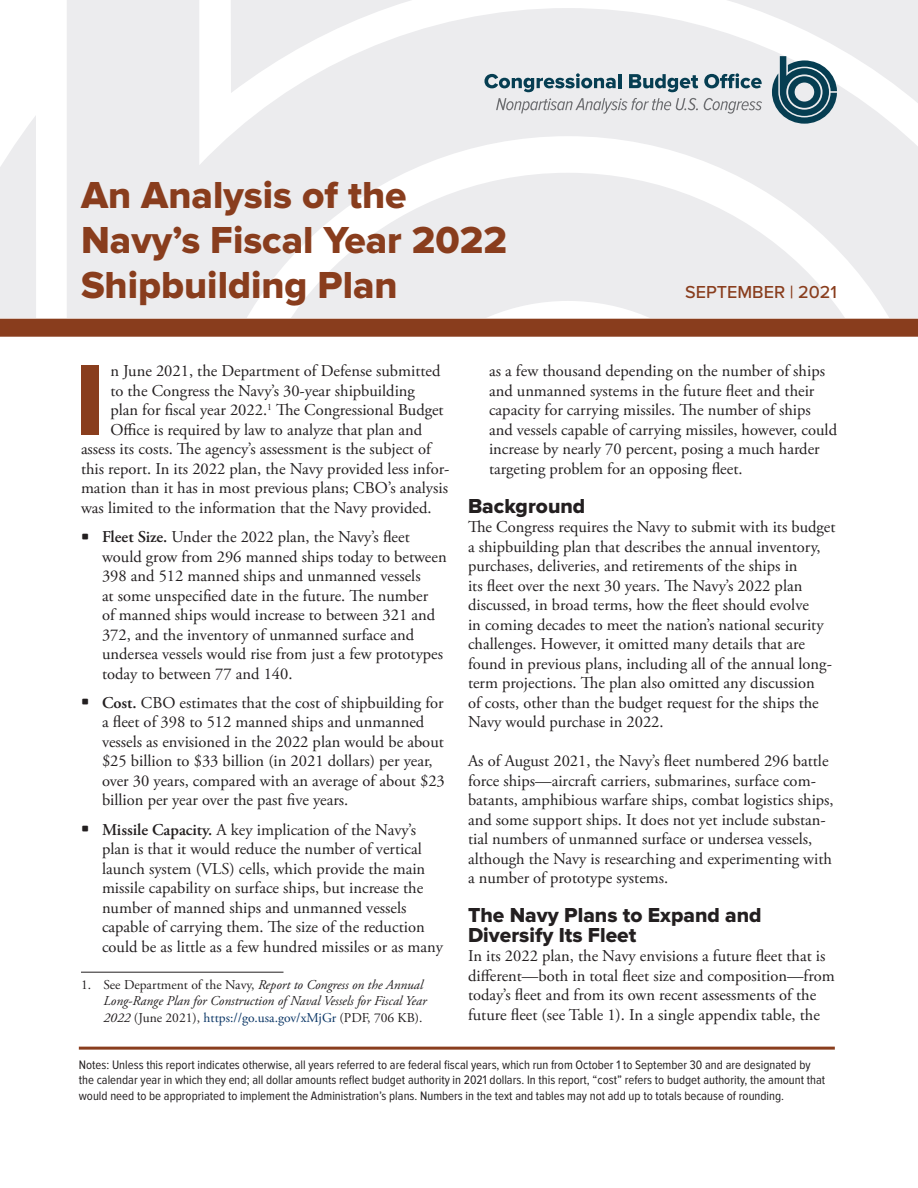
<style>
.page{position:relative;width:918px;height:1188px;background:#fff}
.page>*{position:absolute;margin:0;border:0;box-sizing:border-box;transform-origin:0 0}
.bd6_first_para{font:104.25px "Proxima Nova Extrabld";color:#893d1d}
.report_title{font:39px/45px "Proxima Nova Extrabld";color:#893d1d}
.bd2_ahead{font:21px/19.5px "Proxima Nova Extrabld";color:#231f20}
.date{font:500 18px "Proxima Nova";color:#893d1d}
.bd5_bodytext{font:16.5px/19.5px "Adobe Garamond Pro";color:#231f20}
.bd6_first_para-2{font:16.5px "Adobe Garamond Pro";color:#231f20}
.bd8_footnotes{font:italic 13.5px/16.5px "Adobe Garamond Pro";color:#231f20}
.n_note_short_report{font:12.75px/15.3px "Proxima Nova Cond";color:#231f20}
.s1{font-family:"Agency FB";font-size:19.5px}
.s2{font-weight:600}
.s3{font-style:normal}
.s4{font-style:normal;color:#093565}
</style>
<div class="page">
<svg style="left:0;top:0;width:918px;height:318px;fill:#ececee"></svg>
<svg style="left:772px;top:56px;width:65px;height:68px"></svg>
<svg style="left:484px;top:73px;width:132px;height:19px"></svg>
<hr style="left:618px;top:74px;width:3px;height:14px;background:#063e52">
<svg style="left:629px;top:74px;width:69px;height:18px"></svg>
<svg style="left:704px;top:73px;width:58px;height:15px"></svg>
<svg style="left:496px;top:98px;width:202px;height:16px"></svg>
<svg style="left:704px;top:98px;width:58px;height:16px"></svg>
<div style="left:0;top:319px;width:918px;height:18px;background:#893d1d"></div>
<hr style="left:79px;top:1047px;width:756px;height:3px;background:#893d1d">
<hr style="left:81px;top:972px;width:203px;height:1px;background:#231f20">
<p class="report_title" style="left:81px;top:175px;width:428px">An Analysis of the<br>Navy’s Fiscal Year 2022<br>Shipbuilding Plan</p>
<p class="date" style="left:685px;top:282px;width:153px">SEPTEMBER | 2021</p>
<p class="bd6_first_para" style="left:75px;top:340px;width:32px">I</p>
<p class="bd6_first_para-2" style="left:110px;top:361px;width:332px">n June 2021, the Department of Defense submitted</p>
<p class="bd6_first_para-2" style="left:110px;top:381px;width:306px">to the Congress the Navy’s 30-year shipbuilding</p>
<p class="bd6_first_para-2" style="left:110px;top:400px;width:335px">plan for fiscal year 2022.<sup>1</sup> The Congressional Budget</p>
<p class="bd6_first_para-2" style="left:110px;top:420px;width:313px">Office is required by law to analyze that plan and</p>
<p class="bd6_first_para-2" style="left:81px;top:439px;width:351px">assess its costs. The agency’s assessment is the subject of</p>
<p class="bd6_first_para-2" style="left:81px;top:459px;width:370px">this report. In its 2022 plan, the Navy provided less infor-</p>
<p class="bd6_first_para-2" style="left:81px;top:478px;width:369px">mation than it has in most previous plans; CBO’s analysis</p>
<p class="bd6_first_para-2" style="left:81px;top:498px;width:352px">was limited to the information that the Navy provided.</p>
<p class="bd5_bodytext" style="left:102px;top:528px;width:346px;text-indent:-21px"><span class="s1">•</span> <span class="s2">Fleet Size.</span> Under the 2022 plan, the Navy’s fleet would grow from 296 manned ships today to between 398 and 512 manned ships and unmanned vessels<br>at some unspecified date in the future. The number<br>of manned ships would increase to between 321 and 372, and the inventory of unmanned surface and undersea vessels would rise from just a few prototypes today to between 77 and 140.</p>
<p class="bd5_bodytext" style="left:102px;top:694px;width:344px;text-indent:-21px"><span class="s1">•</span> <span class="s2">Cost.</span> CBO estimates that the cost of shipbuilding for a fleet of 398 to 512 manned ships and unmanned vessels as envisioned in the 2022 plan would be about $25 billion to $33 billion (in 2021 dollars) per year, over 30 years, compared with an average of about $23 billion per year over the past five years.</p>
<p class="bd5_bodytext" style="left:102px;top:820px;width:343px;text-indent:-21px"><span class="s1">•</span> <span class="s2">Missile Capacity.</span> A key implication of the Navy’s plan is that it would reduce the number of vertical launch system (VLS) cells, which provide the main missile capability on surface ships, but increase the number of manned ships and unmanned vessels capable of carrying them. The size of the reduction could be as little as a few hundred missiles or as many</p>
<p class="bd8_footnotes" style="left:104px;top:977px;width:325px;text-indent:-22px"><span class="s3">1. See Department of the Navy,</span> Report to Congress on the Annual<br>Long-Range Plan for Construction of Naval Vessels for Fiscal Year<br>2022 <span class="s3">(June 2021),</span> <span class="s4">https://go.usa.gov/xMjGr</span> <span class="s3">(PDF, 706 KB).</span></p>
<p class="bd5_bodytext" style="left:489px;top:362px;width:350px">as a few thousand depending on the number of ships and unmanned systems in the future fleet and their capacity for carrying missiles. The number of ships and vessels capable of carrying missiles, however, could increase by nearly 70 percent, posing a much harder targeting problem for an opposing fleet.</p>
<p class="bd2_ahead" style="left:468px;top:498px;width:119px">Background</p>
<p class="bd5_bodytext" style="left:468px;top:518px;width:369px">The Congress requires the Navy to submit with its budget a shipbuilding plan that describes the annual inventory, purchases, deliveries, and retirements of the ships in<br>its fleet over the next 30 years. The Navy’s 2022 plan discussed, in broad terms, how the fleet should evolve<br>in coming decades to meet the nation’s national security challenges. However, it omitted many details that are found in previous plans, including all of the annual long&shy;term projections. The plan also omitted any discussion<br>of costs, other than the budget request for the ships the Navy would purchase in 2022.</p>
<p class="bd5_bodytext" style="left:468px;top:752px;width:367px">As of August 2021, the Navy’s fleet numbered 296 battle force ships—aircraft carriers, submarines, surface com&shy;batants, amphibious warfare ships, combat logistics ships, and some support ships. It does not yet include substan&shy;tial numbers of unmanned surface or undersea vessels, although the Navy is researching and experimenting with a number of prototype systems.</p>
<p class="bd2_ahead" style="left:468px;top:907px;width:295px">The Navy Plans to Expand and<br>Diversify Its Fleet</p>
<p class="bd5_bodytext" style="left:468px;top:947px;width:368px">In its 2022 plan, the Navy envisions a future fleet that is different—both in total fleet size and composition—from today’s fleet and from its own recent assessments of the future fleet (see Table 1). In a single appendix table, the</p>
<p class="n_note_short_report" style="left:79px;top:1058px;width:748px">Notes: Unless this report indicates otherwise, all years referred to are federal fiscal years, which run from October 1 to September 30 and are designated by the calendar year in which they end; all dollar amounts reflect budget authority in 2021 dollars. In this report, “cost” refers to budget authority, the amount that would need to be appropriated to implement the Administration’s plans. Numbers in the text and tables may not add up to totals because of rounding.</p>
</div>
